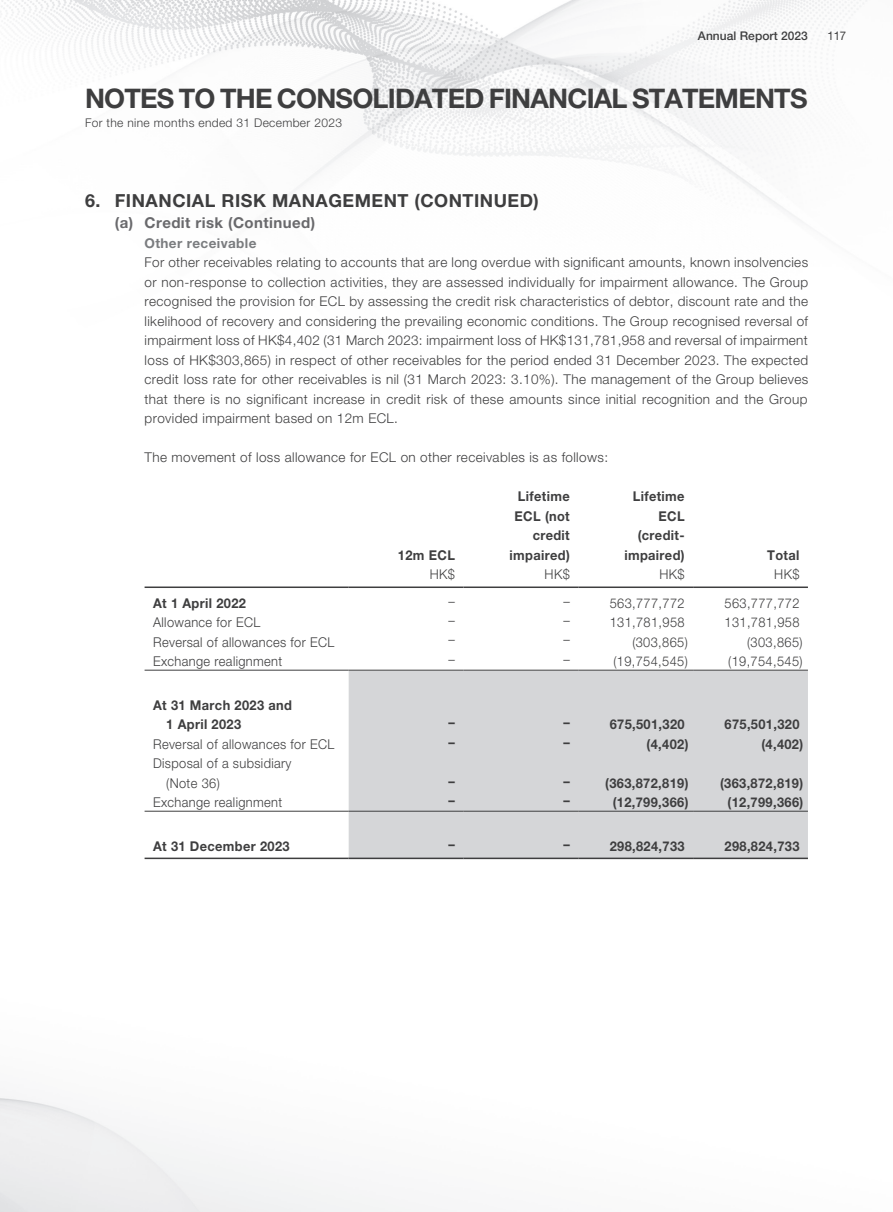
<style>
.page{position:relative;width:893px;height:1212px;background:#fff}
.page>*{position:absolute;margin:0;border:0;box-sizing:border-box;transform-origin:0 0}
.t1{font:700 27px "Helvetica Neue LT Std";letter-spacing:-.03em;color:#3e3e3f}
.t2{font:700 18px "Helvetica Neue LT Std";letter-spacing:.03em;color:#3e3e3f}
.t3{font:700 15px "Helvetica Neue LT Std";letter-spacing:.03em;color:#69696c}
.t4{font:300 13.5px/19.5px "Helvetica Neue LT Std";letter-spacing:.03em;color:#3e3e3f;text-align:justify}
.t5{font:700 13.5px/19.5px "Helvetica Neue LT Std";letter-spacing:.03em;color:#3e3e3f;text-align:right;scale:.95 1}
.t6{font:300 13.5px/19.5px "Helvetica Neue LT Std";letter-spacing:.03em;color:#3e3e3f;scale:.95 1}
.t7{font:700 13.5px "Helvetica Neue LT Std";letter-spacing:.03em;color:#7a7c7f}
.t8{font:300 12px "Helvetica Neue LT Std";letter-spacing:.03em;color:#3e3e3f}
.t9{font:500 12px "Helvetica Neue LT Std";letter-spacing:.005em;color:#3e3e3f}
.t10{font:12px "Helvetica Neue LT Std";color:#3e3e3f;scale:.95 1}
</style>
<div class="page">
<img style="left:0;top:0;width:867px;height:1212px">
<div style="left:349px;top:671px;width:459px;height:186px;background:#d5d6d8"></div>
<hr style="left:145px;top:586px;width:204px;height:2px;background:#3e3e3f">
<hr style="left:349px;top:586px;width:114px;height:2px;background:#3e3e3f">
<hr style="left:463px;top:586px;width:115px;height:2px;background:#3e3e3f">
<hr style="left:578px;top:586px;width:115px;height:2px;background:#3e3e3f">
<hr style="left:693px;top:586px;width:115px;height:2px;background:#3e3e3f">
<hr style="left:145px;top:670px;width:204px;height:1px;background:#3e3e3f">
<hr style="left:349px;top:670px;width:114px;height:1px;background:#3e3e3f">
<hr style="left:463px;top:670px;width:115px;height:1px;background:#3e3e3f">
<hr style="left:578px;top:670px;width:115px;height:1px;background:#3e3e3f">
<hr style="left:693px;top:670px;width:115px;height:1px;background:#3e3e3f">
<hr style="left:145px;top:811px;width:204px;height:1px;background:#3e3e3f">
<hr style="left:349px;top:811px;width:114px;height:1px;background:#3e3e3f">
<hr style="left:463px;top:811px;width:115px;height:1px;background:#3e3e3f">
<hr style="left:578px;top:811px;width:115px;height:1px;background:#3e3e3f">
<hr style="left:693px;top:811px;width:115px;height:1px;background:#3e3e3f">
<hr style="left:145px;top:857px;width:204px;height:2px;background:#3e3e3f">
<hr style="left:349px;top:857px;width:114px;height:2px;background:#3e3e3f">
<hr style="left:463px;top:857px;width:115px;height:2px;background:#3e3e3f">
<hr style="left:578px;top:857px;width:115px;height:2px;background:#3e3e3f">
<hr style="left:693px;top:857px;width:115px;height:2px;background:#3e3e3f">
<p class="t9" style="left:698px;top:29px;width:111px">Annual Report 2023</p>
<p class="t10" style="left:828px;top:29px;width:21px">117</p>
<h1 class="t1" style="left:85px;top:82px;width:724px">NOTES TO THE CONSOLIDATED FINANCIAL STATEMENTS</h1>
<p class="t8" style="left:85px;top:115px;width:258px">For the nine months ended 31 December 2023</p>
<h2 class="t2" style="left:85px;top:190px;width:455px">6. FINANCIAL RISK MANAGEMENT (CONTINUED)</h2>
<p class="t3" style="left:115px;top:214px;width:202px">(a) Credit risk (Continued)</p>
<p class="t7" style="left:145px;top:235px;width:113px">Other receivable</p>
<p class="t4" style="left:145px;top:253px;width:665px">For other receivables relating to accounts that are long overdue with significant amounts, known insolvencies or non-response to collection activities, they are assessed individually for impairment allowance. The Group recognised the provision for ECL by assessing the credit risk characteristics of debtor, discount rate and the likelihood of recovery and considering the prevailing economic conditions. The Group recognised reversal of impairment loss of HK$4,402 (31 March 2023: impairment loss of HK$131,781,958 and reversal of impairment loss of HK$303,865) in respect of other receivables for the period ended 31 December 2023. The expected credit loss rate for other receivables is nil (31 March 2023: 3.10%). The management of the Group believes that there is no significant increase in credit risk of these amounts since initial recognition and the Group provided impairment based on 12m ECL.</p>
<p class="t4" style="left:145px;top:448px;width:465px">The movement of loss allowance for ECL on other receivables is as follows:</p>
<p class="t5" style="left:398px;top:545px;width:62px">12m ECL</p>
<p class="t5" style="left:510px;top:487px;width:65px">Lifetime<br>ECL (not credit impaired)</p>
<p class="t5" style="left:624px;top:487px;width:65px">Lifetime<br>ECL (credit&shy;impaired)</p>
<p class="t5" style="left:767px;top:545px;width:35px">Total</p>
<p class="t6" style="left:430px;top:565px;width:28px">HK$</p>
<p class="t6" style="left:545px;top:565px;width:28px">HK$</p>
<p class="t6" style="left:659px;top:565px;width:28px">HK$</p>
<p class="t6" style="left:774px;top:565px;width:28px">HK$</p>
<p class="t5" style="left:153px;top:593px;width:99px">At 1 April 2022</p>
<p class="t6" style="left:449px;top:591px;width:8px">–</p>
<p class="t6" style="left:563px;top:591px;width:8px">–</p>
<p class="t6" style="left:610px;top:593px;width:80px">563,777,772</p>
<p class="t6" style="left:725px;top:593px;width:80px">563,777,772</p>
<p class="t6" style="left:153px;top:612px;width:114px">Allowance for ECL</p>
<p class="t6" style="left:449px;top:610px;width:8px">–</p>
<p class="t6" style="left:563px;top:610px;width:8px">–</p>
<p class="t6" style="left:610px;top:612px;width:80px">131,781,958</p>
<p class="t6" style="left:725px;top:612px;width:80px">131,781,958</p>
<p class="t6" style="left:153px;top:632px;width:192px">Reversal of allowances for ECL</p>
<p class="t6" style="left:449px;top:630px;width:8px">–</p>
<p class="t6" style="left:563px;top:630px;width:8px">–</p>
<p class="t6" style="left:632px;top:632px;width:60px">(303,865)</p>
<p class="t6" style="left:747px;top:632px;width:60px">(303,865)</p>
<p class="t6" style="left:153px;top:651px;width:137px">Exchange realignment</p>
<p class="t6" style="left:449px;top:649px;width:8px">–</p>
<p class="t6" style="left:563px;top:649px;width:8px">–</p>
<p class="t6" style="left:613px;top:651px;width:80px">(19,754,545)</p>
<p class="t6" style="left:728px;top:651px;width:80px">(19,754,545)</p>
<p class="t5" style="left:166px;top:695px;width:134px;text-align:left;text-indent:-13px">At 31 March 2023 and<br>1 April 2023</p>
<p class="t5" style="left:449px;top:712px;width:8px">–</p>
<p class="t5" style="left:563px;top:712px;width:8px">–</p>
<p class="t5" style="left:610px;top:714px;width:80px">675,501,320</p>
<p class="t5" style="left:725px;top:714px;width:80px">675,501,320</p>
<p class="t6" style="left:153px;top:734px;width:192px">Reversal of allowances for ECL</p>
<p class="t5" style="left:449px;top:732px;width:8px">–</p>
<p class="t5" style="left:563px;top:732px;width:8px">–</p>
<p class="t5" style="left:647px;top:734px;width:46px">(4,402)</p>
<p class="t5" style="left:761px;top:734px;width:46px">(4,402)</p>
<p class="t6" style="left:166px;top:753px;width:133px;text-indent:-13px">Disposal of a subsidiary (Note 36)</p>
<p class="t5" style="left:449px;top:771px;width:8px">–</p>
<p class="t5" style="left:563px;top:771px;width:8px">–</p>
<p class="t5" style="left:605px;top:773px;width:89px">(363,872,819)</p>
<p class="t5" style="left:720px;top:773px;width:89px">(363,872,819)</p>
<p class="t6" style="left:153px;top:792px;width:137px">Exchange realignment</p>
<p class="t5" style="left:449px;top:790px;width:8px">–</p>
<p class="t5" style="left:563px;top:790px;width:8px">–</p>
<p class="t5" style="left:613px;top:792px;width:81px">(12,799,366)</p>
<p class="t5" style="left:728px;top:792px;width:81px">(12,799,366)</p>
<p class="t5" style="left:153px;top:836px;width:145px">At 31 December 2023</p>
<p class="t5" style="left:449px;top:834px;width:8px">–</p>
<p class="t5" style="left:563px;top:834px;width:8px">–</p>
<p class="t5" style="left:610px;top:836px;width:80px">298,824,733</p>
<p class="t5" style="left:725px;top:836px;width:80px">298,824,733</p>
</div>
